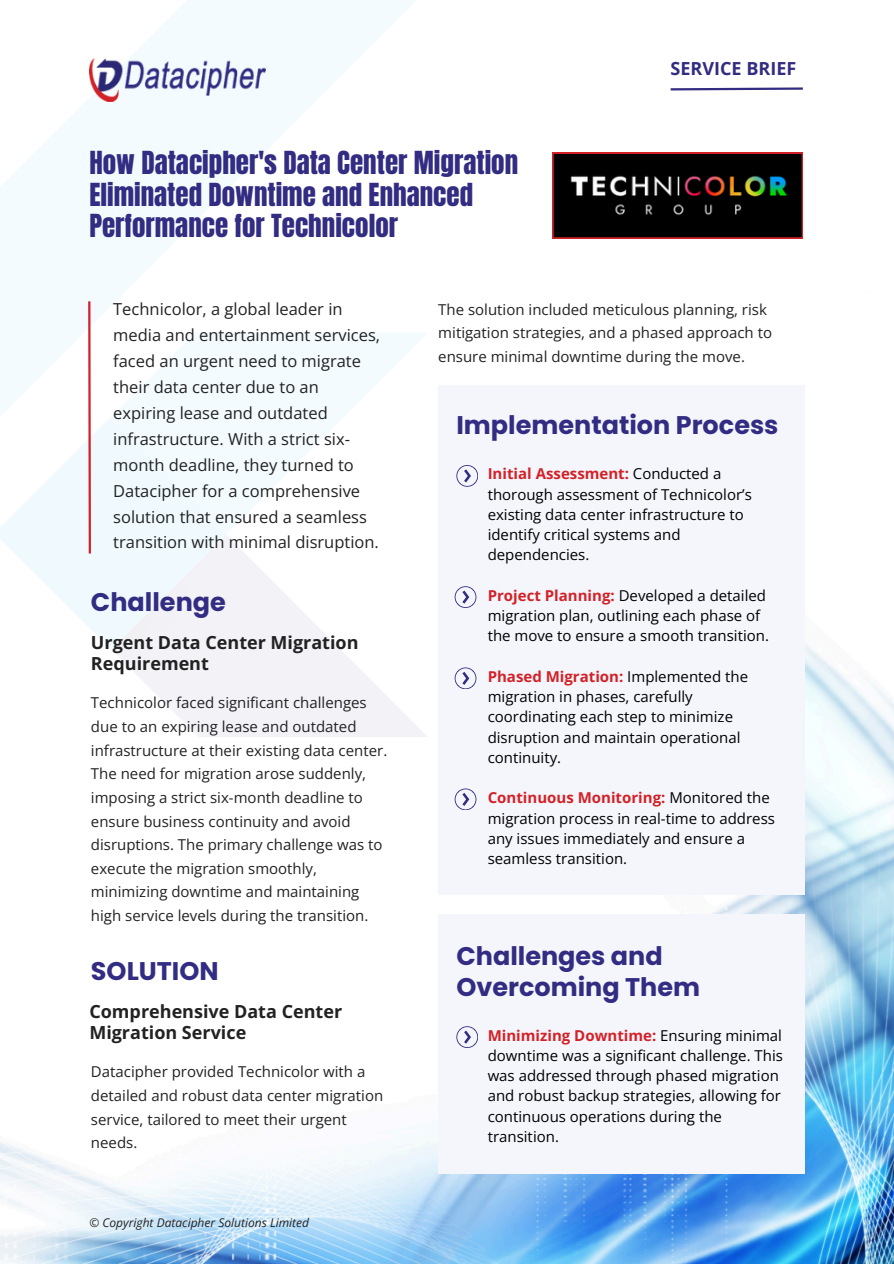
<style>
.page{position:relative;width:894px;height:1264px;background:#fff}
.page>*{position:absolute;margin:0;border:0;box-sizing:border-box;transform-origin:0 0}
.t1{font:27px/31.5px "Anton";color:#322c82}
.t2{font:700 25.5px/30.3px "Poppins";color:#322c82}
.t3{font:700 18px/21.3px "Open Sans";color:#222}
.t4{font:700 18px "Open Sans";color:#322c82}
.t5{font:16.5px/25.8px "Open Sans";color:#222}
.t6{font:15px/20.2px "Open Sans";color:#000}
.t7{font:15px/23.7px "Open Sans";color:#222}
.t8{font:italic 12px "Open Sans";color:#222}
.s1{font-weight:700;color:#d32127}
</style>
<div class="page">
<img style="left:0;top:152px;width:893px;height:1111px">
<svg style="left:0;top:0;width:428px;height:333px"></svg>
<svg style="left:0;top:333px;width:428px;height:201px;fill:#f4fbfe"></svg>
<svg style="left:111px;top:534px;width:317px;height:203px;fill:#f2f2f7"></svg>
<svg style="left:0;top:418px;width:226px;height:231px;fill:#f0fafe"></svg>
<svg style="left:111px;top:544px;width:105px;height:105px"></svg>
<img style="left:89px;top:58px;width:176px;height:43px">
<svg style="left:670px;top:87px;width:133px;height:4px"></svg>
<div style="left:552px;top:153px;width:250px;height:85px;background:#000"></div>
<div style="left:438px;top:914px;width:366px;height:260px;background:#f4f6fc"></div>
<svg style="left:456px;top:1026px;width:21px;height:21px"></svg>
<div style="left:438px;top:385px;width:366px;height:509px;background:#f4f6fc"></div>
<svg style="left:454px;top:586px;width:22px;height:21px"></svg>
<svg style="left:454px;top:667px;width:22px;height:22px"></svg>
<svg style="left:454px;top:788px;width:22px;height:21px"></svg>
<svg style="left:87px;top:299px;width:5px;height:257px"></svg>
<svg style="left:456px;top:465px;width:21px;height:21px"></svg>
<img style="left:568px;top:173px;width:220px;height:44px">
<h6 class="t1" style="left:89px;top:147px;width:430px">How Datacipher's Data Center Migration<br>Eliminated Downtime and Enhanced<br>Performance for Technicolor</h6>
<h2 class="t4" style="left:670px;top:56px;width:127px">SERVICE BRIEF</h2>
<h5 class="t5" style="left:113px;top:296px;width:268px">Technicolor, a global leader in media and entertainment services, faced an urgent need to migrate their data center due to an expiring lease and outdated infrastructure. With a strict six&shy;month deadline, they turned to<br>Datacipher for a comprehensive solution that ensured a seamless transition with minimal disruption.</h5>
<h3 class="t2" style="left:91px;top:587px;width:136px">Challenge</h3>
<p class="t3" style="left:91px;top:631px;width:269px">Urgent Data Center Migration<br>Requirement</p>
<p class="t7" style="left:91px;top:690px;width:298px">Technicolor faced significant challenges due to an expiring lease and outdated infrastructure at their existing data center.<br>The need for migration arose suddenly, imposing a strict six-month deadline to ensure business continuity and avoid disruptions. The primary challenge was to execute the migration smoothly, minimizing downtime and maintaining high service levels during the transition.</p>
<p class="t2" style="left:91px;top:956px;width:129px">SOLUTION</p>
<p class="t3" style="left:89px;top:1000px;width:254px">Comprehensive Data Center<br>Migration Service</p>
<p class="t7" style="left:91px;top:1059px;width:294px">Datacipher provided Technicolor with a detailed and robust data center migration service, tailored to meet their urgent needs.</p>
<h4 class="t8" style="left:89px;top:1214px;width:221px">© Copyright Datacipher Solutions Limited</h4>
<p class="t7" style="left:438px;top:297px;width:335px">The solution included meticulous planning, risk mitigation strategies, and a phased approach to ensure minimal downtime during the move.</p>
<p class="t2" style="left:456px;top:410px;width:323px">Implementation Process</p>
<p class="t6" style="left:487px;top:463px;width:266px"><span class="s1">Initial Assessment:</span> Conducted a thorough assessment of Technicolor’s existing data center infrastructure to identify critical systems and dependencies.</p>
<p class="t6" style="left:487px;top:585px;width:283px"><span class="s1">Project Planning:</span> Developed a detailed migration plan, outlining each phase of the move to ensure a smooth transition.</p>
<h2 class="t6" style="left:487px;top:666px;width:262px"><span class="s1">Phased Migration:</span> Implemented the migration in phases, carefully coordinating each step to minimize disruption and maintain operational continuity.</h2>
<p class="t6" style="left:487px;top:787px;width:289px"><span class="s1">Continuous Monitoring:</span> Monitored the migration process in real-time to address any issues immediately and ensure a seamless transition.</p>
<p class="t2" style="left:456px;top:941px;width:245px">Challenges and<br>Overcoming Them</p>
<p class="t6" style="left:487px;top:1024px;width:297px"><span class="s1">Minimizing Downtime:</span> Ensuring minimal downtime was a significant challenge. This was addressed through phased migration and robust backup strategies, allowing for continuous operations during the transition.</p>
</div>
